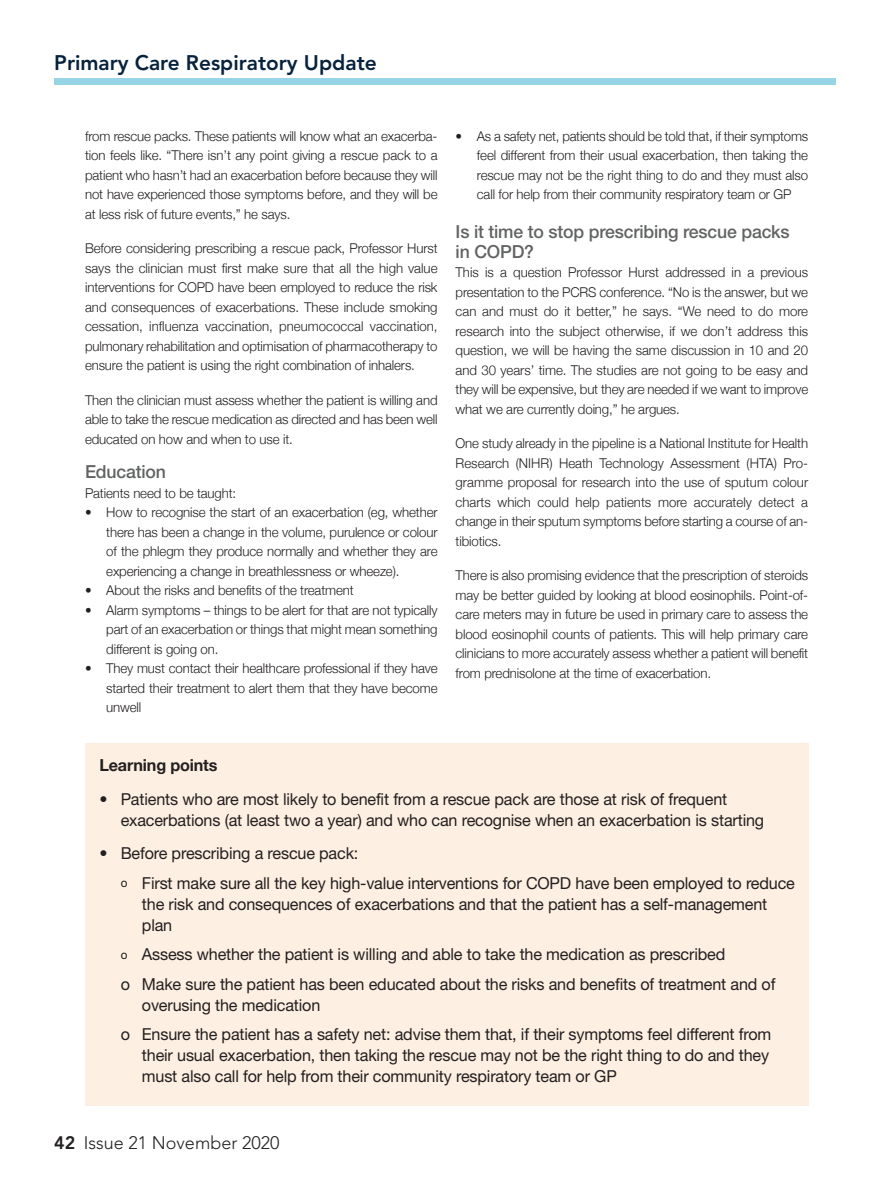
<style>
.page{position:relative;width:893px;height:1191px;background:#fff}
.page>*{position:absolute;margin:0;border:0;box-sizing:border-box;transform-origin:0 0}
.t1{font:800 21px "Avenir";color:#07223d}
.t2{font:500 18px "Helvetica Neue";letter-spacing:-.01em;color:#626464}
.t3{font:300 18px "Avenir";color:#231f20}
.t4{font:800 18px "Avenir";color:#231f20}
.t5{font:16.5px/21px "Helvetica Neue";letter-spacing:-.01em;color:#231f20}
.t6{font:700 16.5px "Helvetica Neue";letter-spacing:-.01em;color:#231f20}
.t7{font:300 13.5px/19.5px "Helvetica Neue";letter-spacing:-.01em;color:#231f20;text-align:justify}
.s1{font-size:12px}
</style>
<div class="page">
<div style="left:54px;top:78px;width:782px;height:7px;background:#97d5e6"></div>
<div style="left:85px;top:743px;width:723px;height:363px;background:#fdefe1"></div>
<p class="t1" style="left:54px;top:54px;width:324px">Primary Care Respiratory Update</p>
<p class="t7" style="left:85px;top:126px;width:354px">from rescue packs. These patients will know what an exacerba&shy;tion feels like. “There isn’t any point giving a rescue pack to a patient who hasn’t had an exacerbation before because they will not have experienced those symptoms before, and they will be at less risk of future events,” he says.</p>
<p class="t7" style="left:85px;top:238px;width:354px">Before considering prescribing a rescue pack, Professor Hurst says the clinician must first make sure that all the high value interventions for COPD have been employed to reduce the risk and consequences of exacerbations. These include smoking cessation, influenza vaccination, pneumococcal vaccination, pulmonary rehabilitation and optimisation of pharmacotherapy to ensure the patient is using the right combination of inhalers.</p>
<p class="t7" style="left:85px;top:390px;width:354px">Then the clinician must assess whether the patient is willing and able to take the rescue medication as directed and has been well educated on how and when to use it.</p>
<p class="t2" style="left:85px;top:465px;width:82px">Education</p>
<p class="t7" style="left:85px;top:483px;width:153px">Patients need to be taught:</p>
<p class="t7" style="left:106px;top:502px;width:333px;text-indent:-21px">• How to recognise the start of an exacerbation (eg, whether there has been a change in the volume, purulence or colour of the phlegm they produce normally and whether they are experiencing a change in breathlessness or wheeze).</p>
<p class="t7" style="left:85px;top:580px;width:270px">• About the risks and benefits of the treatment</p>
<p class="t7" style="left:106px;top:600px;width:333px;text-indent:-21px">• Alarm symptoms – things to be alert for that are not typically part of an exacerbation or things that might mean something different is going on.</p>
<p class="t7" style="left:106px;top:658px;width:333px;text-indent:-21px">• They must contact their healthcare professional if they have started their treatment to alert them that they have become unwell</p>
<p class="t7" style="left:477px;top:126px;width:333px;text-indent:-21px">• As a safety net, patients should be told that, if their symptoms feel different from their usual exacerbation, then taking the rescue may not be the right thing to do and they must also call for help from their community respiratory team or GP</p>
<p class="t2" style="left:456px;top:225px;width:336px">Is it time to stop prescribing rescue packs</p>
<p class="t2" style="left:456px;top:245px;width:80px">in COPD?</p>
<p class="t7" style="left:456px;top:262px;width:354px">This is a question Professor Hurst addressed in a previous presentation to the PCRS conference. “No is the answer, but we can and must do it better,” he says. “We need to do more research into the subject otherwise, if we don’t address this question, we will be having the same discussion in 10 and 20 and 30 years’ time. The studies are not going to be easy and they will be expensive, but they are needed if we want to improve what we are currently doing,” he argues.</p>
<p class="t7" style="left:456px;top:433px;width:354px">One study already in the pipeline is a National Institute for Health Research (NIHR) Heath Technology Assessment (HTA) Pro&shy;gramme proposal for research into the use of sputum colour charts which could help patients more accurately detect a change in their sputum symptoms before starting a course of an&shy;tibiotics.</p>
<p class="t7" style="left:456px;top:565px;width:354px">There is also promising evidence that the prescription of steroids may be better guided by looking at blood eosinophils. Point-of&shy;care meters may in future be used in primary care to assess the blood eosinophil counts of patients. This will help primary care clinicians to more accurately assess whether a patient will benefit from prednisolone at the time of exacerbation.</p>
<p class="t6" style="left:99px;top:754px;width:120px">Learning points</p>
<p class="t5" style="left:99px;top:789px;width:629px">• Patients who are most likely to benefit from a rescue pack are those at risk of frequent</p>
<p class="t5" style="left:121px;top:810px;width:645px">exacerbations (at least two a year) and who can recognise when an exacerbation is starting</p>
<p class="t5" style="left:99px;top:844px;width:260px">• Before prescribing a rescue pack:</p>
<p class="t5" style="left:142px;top:874px;width:654px;text-indent:-21px"><span class="s1">o</span> First make sure all the key high-value interventions for COPD have been employed to reduce the risk and consequences of exacerbations and that the patient has a self-management plan</p>
<p class="t5" style="left:121px;top:945px;width:606px"><span class="s1">o</span> Assess whether the patient is willing and able to take the medication as prescribed</p>
<p class="t5" style="left:142px;top:975px;width:635px;text-indent:-21px">o Make sure the patient has been educated about the risks and benefits of treatment and of overusing the medication</p>
<p class="t5" style="left:142px;top:1025px;width:631px;text-indent:-21px">o Ensure the patient has a safety net: advise them that, if their symptoms feel different from their usual exacerbation, then taking the rescue may not be the right thing to do and they must also call for help from their community respiratory team or GP</p>
<p class="t4" style="left:54px;top:1135px;width:23px">42</p>
<p class="t3" style="left:84px;top:1135px;width:197px">Issue 21 November 2020</p>
</div>
